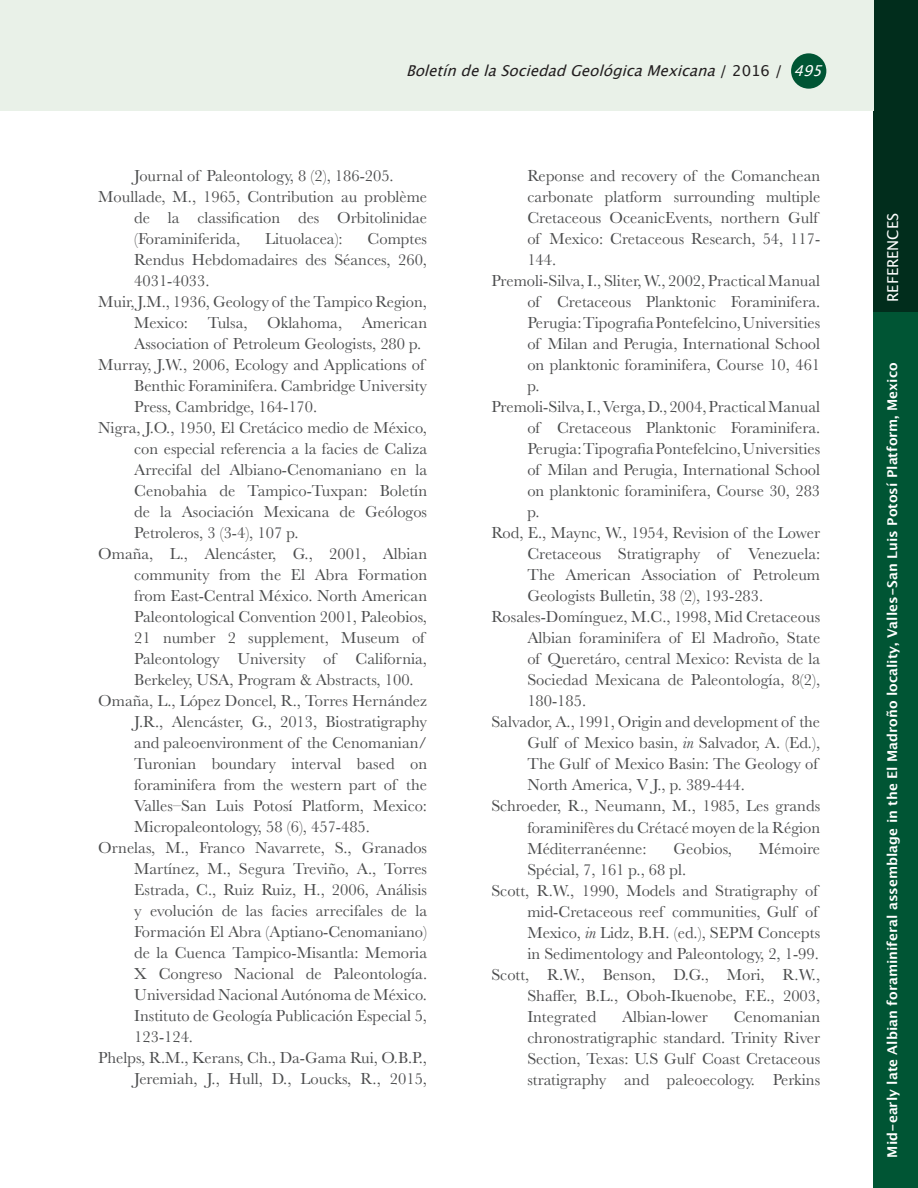
<style>
.page{position:relative;width:918px;height:1188px;background:#fff}
.page>*{position:absolute;margin:0;border:0;box-sizing:border-box;transform-origin:0 0}
.Referencias{font:16.5px/21px "Baskerville";color:#4b4c4d;text-align:justify}
.t1{font:italic 15px "Lucida Grande";color:#231f20}
.Pie_de_foto{font:15px "Lucida Grande";color:#fff}
.t2{font:700 13.5px "Lucida Grande";color:#fff}
.s1{font-style:normal}
.s2{color:#fff}
.s3{font-style:italic}
</style>
<div class="page">
<div style="left:874px;top:311px;width:44px;height:877px;background:#005534"></div>
<div style="left:874px;top:0;width:44px;height:311px;background:#012d1c"></div>
<div style="left:0;top:0;width:874px;height:111px;background:#e9f1e8"></div>
<div style="left:791px;top:53px;width:35px;height:36px;background:#005534;border-radius:50%"></div>
<p class="t1" style="left:406px;top:62px;width:425px">BoletíndelaSociedadGeológicaMexicana<span class="s1">/ 2 0 1 6 /</span> <span class="s2">495</span></p>
<p class="Referencias" style="left:134px;top:166px;width:261px">Journal of Paleontology, 8 (2), 186-205.</p>
<p class="Referencias" style="left:134px;top:187px;width:294px;text-indent:-36px">Moullade, M., 1965, Contribution au problème de la classification des Orbitolinidae (Foraminiferida,</p>
<p class="Referencias" style="left:134px;top:229px;width:294px;text-indent:233px">Comptes Rendus Hebdomadaires des Séances, 260, 4031-4033.</p>
<p class="Referencias" style="left:134px;top:292px;width:294px;text-indent:-36px">Muir, J.M., 1936, Geology of the Tampico Region, Mexico: Tulsa, Oklahoma, American Association of Petroleum Geologists, 280 p.</p>
<p class="Referencias" style="left:134px;top:355px;width:294px;text-align:left;text-indent:-36px">Murray, J.W., 2006, Ecology and Applications of<br>Benthic Foraminifera. Cambridge University<br>Press, Cambridge, 164-170.</p>
<p class="Referencias" style="left:134px;top:418px;width:294px;text-indent:-36px">Nigra, J.O., 1950, El Cretácico medio de México, con especial referencia a la facies de Caliza Arrecifal del Albiano-Cenomaniano en la Cenobahia de Tampico-Tuxpan: Boletín de la Asociación Mexicana de Geólogos Petroleros, 3 (3-4), 107 p.</p>
<p class="Referencias" style="left:134px;top:544px;width:294px;text-align:left;text-indent:-36px">Omaña, L., Alencáster, G., 2001, Albian community from the El Abra Formation from East-Central México. North American Paleontological Convention 2001, Paleobios, 21 number 2 supplement, Museum of Paleontology University of California, Berkeley, USA, Program &amp; Abstracts, 100.</p>
<p class="Referencias" style="left:134px;top:691px;width:294px;text-indent:-36px">Omaña, L., López Doncel, R., Torres Hernández J.R., Alencáster, G., 2013, Biostratigraphy and paleoenvironment of the Cenomanian/ Turonian boundary interval based on foraminifera from the western part of the Valles–San Luis Potosí Platform, Mexico:<br>Micropaleontology, 58 (6), 457-485.</p>
<p class="Referencias" style="left:134px;top:838px;width:294px;text-indent:-36px">Ornelas, M., Franco Navarrete, S., Granados Martínez, M., Segura Treviño, A., Torres Estrada, C., Ruiz Ruiz, H., 2006, Análisis y evolución de las facies arrecifales de la Formación El Abra (Aptiano-Cenomaniano) de la Cuenca Tampico-Misantla: Memoria X Congreso Nacional de Paleontología.<br>Universidad Nacional Autónoma de México.<br>Instituto de Geología Publicación Especial 5, 123-124.</p>
<p class="Referencias" style="left:98px;top:1048px;width:330px;text-align:right">Phelps, R.M., Kerans, Ch., Da-Gama Rui, O.B.P.,<br>Jeremiah, J., Hull, D., Loucks, R., 2015,</p>
<p class="Referencias" style="left:265px;top:229px;width:79px">Lituolacea):</p>
<p class="Referencias" style="left:527px;top:166px;width:294px;text-align:left">Reponse and recovery of the Comanchean carbonate platform surrounding multiple Cretaceous OceanicEvents, northern Gulf of Mexico: Cretaceous Research, 54, 117- 144.</p>
<p class="Referencias" style="left:527px;top:271px;width:294px;text-indent:-36px">Premoli-Silva, I., Sliter, W., 2002, Practical Manual of Cretaceous Planktonic Foraminifera.<br>Perugia: Tipografia Pontefelcino, Universities of Milan and Perugia, International School on planktonic foraminifera, Course 10, 461 p.</p>
<p class="Referencias" style="left:527px;top:397px;width:294px;text-indent:-36px">Premoli-Silva, I., Verga, D., 2004, Practical Manual of Cretaceous Planktonic Foraminifera.<br>Perugia: Tipografia Pontefelcino, Universities of Milan and Perugia, International School on planktonic foraminifera, Course 30, 283 p.</p>
<p class="Referencias" style="left:527px;top:523px;width:294px;text-indent:-36px">Rod, E., Maync, W., 1954, Revision of the Lower Cretaceous Stratigraphy of Venezuela:<br>The American Association of Petroleum Geologists Bulletin, 38 (2), 193-283.</p>
<p class="Referencias" style="left:527px;top:607px;width:294px;text-indent:-36px">Rosales-Domínguez, M.C., 1998, Mid Cretaceous Albian foraminifera of El Madroño, State of Queretáro, central Mexico: Revista de la Sociedad Mexicana de Paleontología, 8(2), 180-185.</p>
<p class="Referencias" style="left:527px;top:712px;width:294px;text-align:left;text-indent:-36px">Salvador, A., 1991, Origin and development of the Gulf of Mexico basin, <span class="s3">in</span> Salvador, A. (Ed.), The Gulf of Mexico Basin: The Geology of North America, V J., p. 389-444.</p>
<p class="Referencias" style="left:527px;top:796px;width:294px;text-indent:-36px">Schroeder, R., Neumann, M., 1985, Les grands foraminifères du Crétacé moyen de la Région Méditerranéenne:</p>
<p class="Referencias" style="left:674px;top:838px;width:60px">Geobios,</p>
<p class="Referencias" style="left:759px;top:838px;width:63px">Mémoire</p>
<p class="Referencias" style="left:527px;top:859px;width:160px">Spécial, 7, 161 p., 68 pl.</p>
<p class="Referencias" style="left:527px;top:880px;width:294px;text-align:left;text-indent:-36px">Scott, R.W., 1990, Models and Stratigraphy of mid-Cretaceous reef communities, Gulf of Mexico, <span class="s3">in</span> Lidz, B.H. (ed.), SEPM Concepts in Sedimentology and Paleontology, 2, 1-99.</p>
<p class="Referencias" style="left:527px;top:964px;width:294px;text-indent:-36px">Scott, R.W., Benson, D.G., Mori, R.W., Shaffer, B.L., Oboh-Ikuenobe, F.E., 2003, Integrated</p>
<p class="Referencias" style="left:527px;top:1006px;width:294px;text-indent:206px">Cenomanian chronostratigraphic standard. Trinity River Section, Texas: U.S Gulf Coast Cretaceous stratigraphy and paleoecology. Perkins</p>
<p class="Referencias" style="left:622px;top:1006px;width:87px">Albian-lower</p>
<p class="Pie_de_foto" style="left:884px;top:302px;width:91px;rotate:-90deg">REFERENCES</p>
<p class="t2" style="left:881px;top:1158px;width:797px;rotate:-90deg">Mid-early late Albian foraminiferal assemblage in the El Madroño locality, Valles-San Luis Potosí Platform, Mexico</p>
</div>
